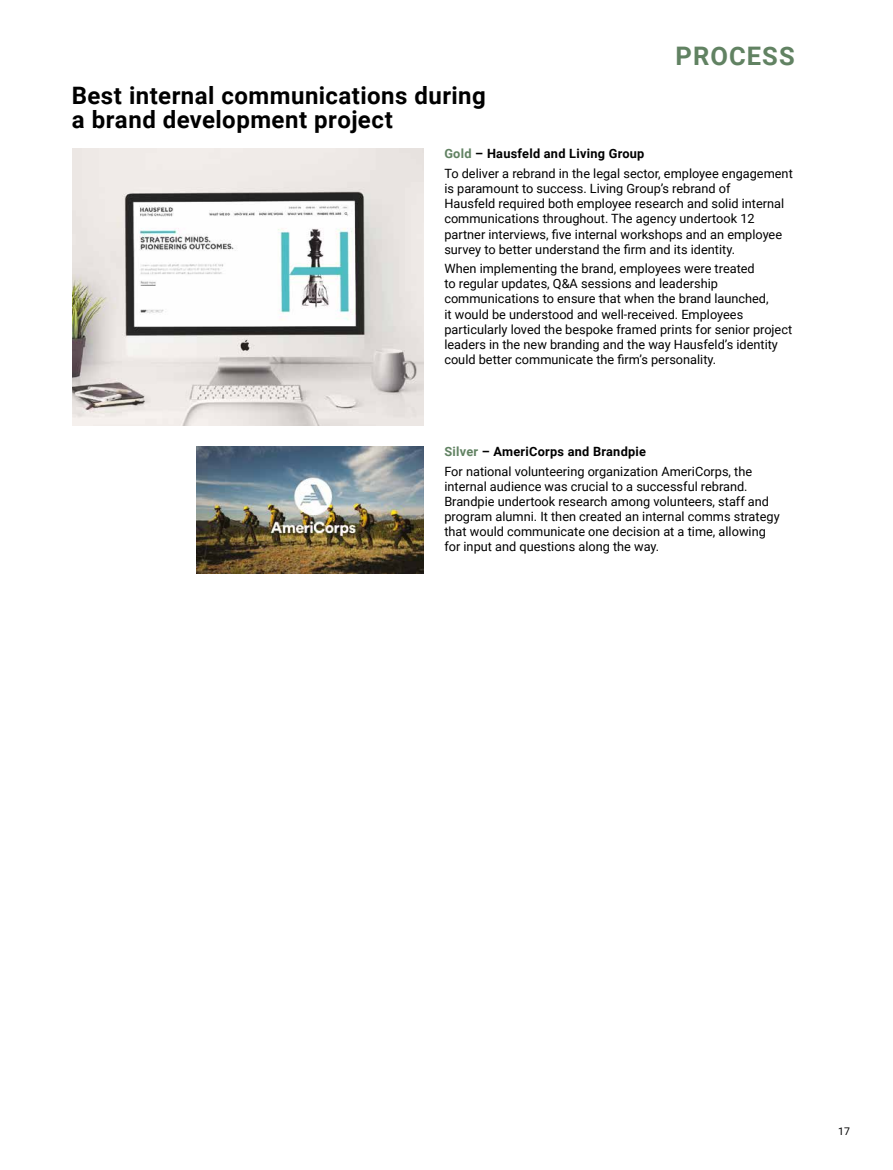
<style>
.page{position:relative;width:893px;height:1170px;background:#fff}
.page>*{position:absolute;margin:0;border:0;box-sizing:border-box;transform-origin:0 0}
.t1{font:700 25.5px "Roboto";letter-spacing:.04em;color:#618262}
.t2{font:700 24px/24px "Roboto";letter-spacing:.02em;color:#000}
.t3{font:12.75px/15.1px "Roboto";color:#000}
.t4{font:10.5px "Roboto";color:#000}
.s1{font-weight:700;color:#618262}
.s2{font-weight:700}
</style>
<div class="page">
<img style="left:72px;top:149px;width:351px;height:276px">
<img style="left:196px;top:446px;width:227px;height:128px">
<h1 class="t1" style="left:676px;top:38px;width:121px">PROCESS</h1>
<h2 class="t2" style="left:72px;top:83px;width:416px">Best internal communications during a brand development project</h2>
<p class="t3" style="left:444px;top:144px;width:350px;line-height:19.4px"><span class="s1">Gold</span> <span class="s2">– Hausfeld and Living Group<br></span>To deliver a rebrand in the legal sector, employee engagement</p>
<p class="t3" style="left:444px;top:180px;width:341px">is paramount to success. Living Group’s rebrand of Hausfeld required both employee research and solid internal communications throughout. The agency undertook 12 partner interviews, five internal workshops and an employee survey to better understand the firm and its identity.</p>
<p class="t3" style="left:444px;top:260px;width:349px">When implementing the brand, employees were treated<br>to regular updates, Q&amp;A sessions and leadership communications to ensure that when the brand launched,<br>it would be understood and well-received. Employees particularly loved the bespoke framed prints for senior project leaders in the new branding and the way Hausfeld’s identity could better communicate the firm’s personality.</p>
<p class="t3" style="left:444px;top:441px;width:309px;line-height:19.4px"><span class="s1">Silver</span> <span class="s2">– AmeriCorps and Brandpie<br></span>For national volunteering organization AmeriCorps, the</p>
<p class="t3" style="left:444px;top:478px;width:337px">internal audience was crucial to a successful rebrand.<br>Brandpie undertook research among volunteers, staff and program alumni. It then created an internal comms strategy that would communicate one decision at a time, allowing for input and questions along the way.</p>
<p class="t4" style="left:838px;top:1123px;width:13px">17</p>
</div>
